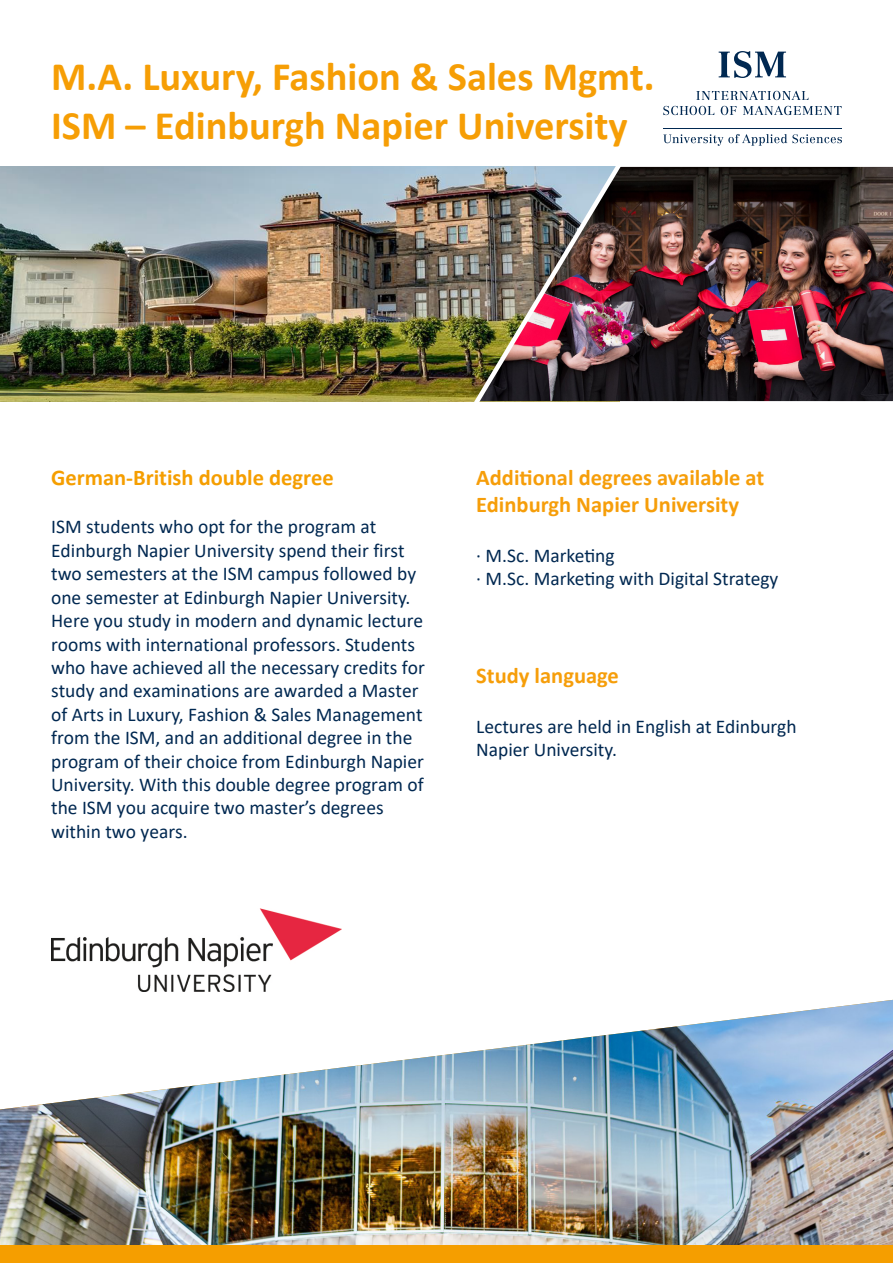
<style>
.page{position:relative;width:893px;height:1263px;background:#fff}
.page>*{position:absolute;margin:0;border:0;box-sizing:border-box;transform-origin:0 0}
.t1{font:700 40.5px/48.6px "Calibri";color:#f69e05}
.t2{font:700 22.5px/27px "Calibri";color:#f69e0a}
.t3{font:700 22.5px "Calibri";color:#f59e00}
.t4{font:19.5px/23.4px "Calibri";color:#002851}
</style>
<div class="page">
<img style="left:0;top:167px;width:467px;height:234px">
<svg style="left:663px;top:106px;width:51px;height:9px"></svg>
<svg style="left:721px;top:106px;width:15px;height:9px"></svg>
<svg style="left:743px;top:106px;width:99px;height:9px"></svg>
<svg style="left:696px;top:91px;width:112px;height:9px"></svg>
<svg style="left:719px;top:51px;width:67px;height:27px"></svg>
<hr style="left:663px;top:128px;width:179px;height:1px;background:#002851">
<svg style="left:663px;top:134px;width:179px;height:12px"></svg>
<img style="left:0;top:1000px;width:893px;height:246px">
<div style="left:0;top:1246px;width:893px;height:17px;background:#f59e00"></div>
<img style="left:626px;top:167px;width:267px;height:234px">
<img style="left:467px;top:166px;width:159px;height:236px">
<img style="left:51px;top:908px;width:291px;height:83px">
<h1 class="t1" style="left:51px;top:52px;width:605px">M.A. Luxury, Fashion &amp; Sales Mgmt.<br>ISM – Edinburgh Napier University</h1>
<p class="t3" style="left:51px;top:461px;width:284px">German-British double degree</p>
<p class="t4" style="left:51px;top:515px;width:375px">ISM students who opt for the program at Edinburgh Napier University spend their first two semesters at the ISM campus followed by one semester at Edinburgh Napier University.<br>Here you study in modern and dynamic lecture rooms with international professors. Students who have achieved all the necessary credits for study and examinations are awarded a Master of Arts in Luxury, Fashion &amp; Sales Management from the ISM, and an additional degree in the program of their choice from Edinburgh Napier University. With this double degree program of the ISM you acquire two master’s degrees within two years.</p>
<p class="t2" style="left:476px;top:463px;width:289px">Additional degrees available at<br>Edinburgh Napier University</p>
<p class="t4" style="left:476px;top:543px;width:304px">· M.Sc. Marketing<br>· M.Sc. Marketing with Digital Strategy</p>
<p class="t2" style="left:476px;top:661px;width:144px">Study language</p>
<p class="t4" style="left:476px;top:714px;width:322px">Lectures are held in English at Edinburgh<br>Napier University.</p>
</div>
